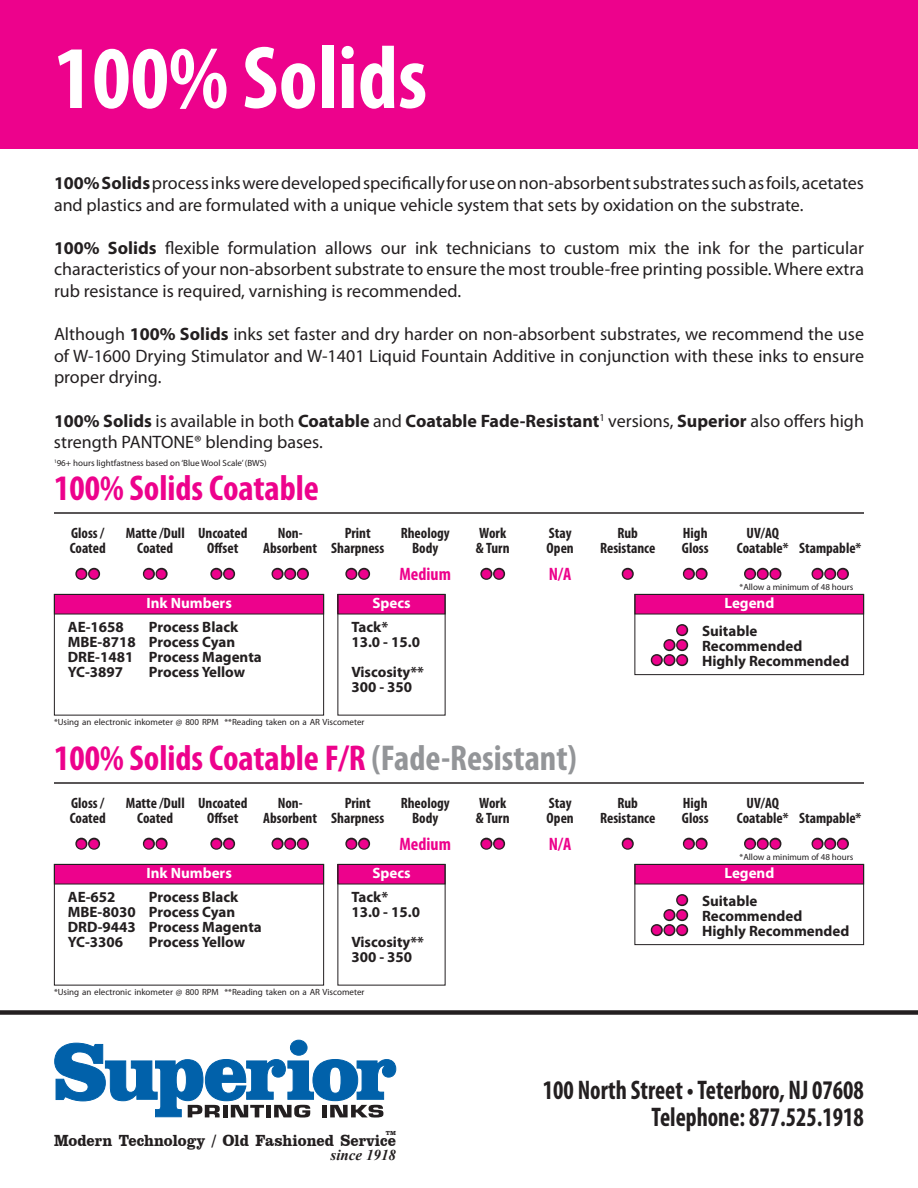
<style>
.page{position:relative;width:918px;height:1188px;background:#fff}
.page>*{position:absolute;margin:0;border:0;box-sizing:border-box;transform-origin:0 0}
.t1{font:700 condensed 90px "Myriad Pro";color:#fff}
.t2{font:700 condensed 36px "Myriad Pro";color:#ed028c}
.t3{font:700 condensed 27px/27px "Myriad Pro";color:#231f20;text-align:right;scale:.9 1}
.t4{font:900 21px "Arial";color:#ed028c}
.t5{font:18px/21.6px "Myriad Pro";color:#231f20}
.t6{font:700 condensed 18px "Myriad Pro";color:#ed028c}
.t7{font:700 16.5px "Clarendon BT";color:#231f20;scale:.9 1}
.t8{font:700 15px/15px "Myriad Pro";color:#231f20}
.t9{font:700 condensed 15px/15px "Myriad Pro";color:#231f20;text-align:center}
.t10{font:700 15px "Myriad Pro";color:#fff}
.t11{font:italic 700 15px "Times New Roman";color:#231f20}
.t12{font:9px "Myriad Pro";color:#231f20}
.t13{font:700 6px "Clarendon BT";color:#231f20}
.s1{font-weight:700}
.s2{color:#939598}
.s3{font-family:"Arial";font-weight:900;font-size:21px;color:#ed028c}
</style>
<div class="page">
<div style="left:0;top:0;width:918px;height:148px;background:#ed028c"></div>
<div style="left:290px;top:1040px;width:17px;height:15px;background:#3c85bd;border-radius:50%"></div>
<div style="left:290px;top:1040px;width:18px;height:16px;border:1px solid #0161aa;border-radius:50%"></div>
<svg style="left:54px;top:1042px;width:342px;height:76px"></svg>
<div style="left:0;top:1010px;width:918px;height:5px;background:#231f20"></div>
<svg style="left:75px;top:567px;width:26px;height:13px"></svg>
<svg style="left:142px;top:567px;width:26px;height:13px"></svg>
<svg style="left:210px;top:567px;width:26px;height:13px"></svg>
<svg style="left:271px;top:567px;width:38px;height:13px"></svg>
<svg style="left:345px;top:567px;width:26px;height:13px"></svg>
<svg style="left:480px;top:567px;width:26px;height:13px"></svg>
<svg style="left:621px;top:567px;width:13px;height:13px"></svg>
<svg style="left:682px;top:567px;width:26px;height:13px"></svg>
<svg style="left:744px;top:567px;width:38px;height:13px"></svg>
<svg style="left:811px;top:567px;width:38px;height:13px"></svg>
<div style="left:635px;top:594px;width:229px;height:20px;background:#ed028c"></div>
<div style="left:634px;top:594px;width:230px;height:81px;border:1px solid #231f20"></div>
<svg style="left:650px;top:624px;width:39px;height:43px"></svg>
<hr style="left:54px;top:512px;width:810px;height:2px;background:#231f20">
<div style="left:54px;top:594px;width:270px;height:20px;background:#ed028c"></div>
<div style="left:54px;top:594px;width:270px;height:122px;border:1px solid #231f20"></div>
<div style="left:338px;top:594px;width:107px;height:20px;background:#ed028c"></div>
<div style="left:635px;top:864px;width:229px;height:20px;background:#ed028c"></div>
<div style="left:634px;top:864px;width:230px;height:81px;border:1px solid #231f20"></div>
<svg style="left:650px;top:894px;width:39px;height:43px"></svg>
<hr style="left:54px;top:782px;width:810px;height:2px;background:#231f20">
<div style="left:54px;top:864px;width:270px;height:20px;background:#ed028c"></div>
<div style="left:54px;top:864px;width:270px;height:122px;border:1px solid #231f20"></div>
<div style="left:338px;top:864px;width:107px;height:20px;background:#ed028c"></div>
<svg style="left:75px;top:837px;width:26px;height:13px"></svg>
<svg style="left:142px;top:837px;width:26px;height:13px"></svg>
<svg style="left:210px;top:837px;width:26px;height:13px"></svg>
<svg style="left:271px;top:837px;width:38px;height:13px"></svg>
<svg style="left:345px;top:837px;width:26px;height:13px"></svg>
<svg style="left:480px;top:837px;width:26px;height:13px"></svg>
<svg style="left:621px;top:837px;width:13px;height:13px"></svg>
<svg style="left:682px;top:837px;width:26px;height:13px"></svg>
<svg style="left:744px;top:837px;width:38px;height:13px"></svg>
<svg style="left:811px;top:837px;width:38px;height:13px"></svg>
<h1 class="t1" style="left:54px;top:22px;width:375px">100% Solids</h1>
<p class="t5" style="left:54px;top:172px;width:812px"><span class="s1">100% Solids</span> process inks were developed specifically for use on non-absorbent substrates such as foils, acetates and plastics and are formulated with a unique vehicle system that sets by oxidation on the substrate.</p>
<p class="t5" style="left:54px;top:237px;width:812px;text-align:justify"><span class="s1">100% Solids</span> flexible formulation allows our ink technicians to custom mix the ink for the particular characteristics of your non-absorbent substrate to ensure the most trouble-free printing possible. Where extra rub resistance is required, varnishing is recommended.</p>
<p class="t5" style="left:54px;top:323px;width:812px;text-align:justify">Although <span class="s1">100% Solids</span> inks set faster and dry harder on non-absorbent substrates, we recommend the use of W-1600 Drying Stimulator and W-1401 Liquid Fountain Additive in conjunction with these inks to ensure proper drying.</p>
<p class="t5" style="left:54px;top:409px;width:812px"><span class="s1">100% Solids</span> is available in both <span class="s1">Coatable</span> and <span class="s1">Coatable Fade-Resistant</span><sup>1</sup> versions, <span class="s1">Superior</span> also offers high strength PANTONE® blending bases.</p>
<h2 class="t2" style="left:54px;top:465px;width:267px">100% Solids Coatable</h2>
<p class="t9" style="left:70px;top:525px;width:38px;text-align:left">Gloss /<br>Coated</p>
<p class="t4" style="left:75px;top:557px;width:27px">●●</p>
<p class="t12" style="left:54px;top:457px;width:214px"><sup>1</sup>96+ hours lightfastness based on ‘Blue Wool Scale’ (BWS)</p>
<p class="t9" style="left:198px;top:525px;width:51px">Uncoated<br>Offset</p>
<p class="t4" style="left:210px;top:557px;width:27px">●●</p>
<p class="t9" style="left:600px;top:525px;width:57px">Rub<br>Resistance</p>
<p class="t4" style="left:621px;top:557px;width:14px">●</p>
<p class="t9" style="left:331px;top:525px;width:55px">Print<br>Sharpness</p>
<p class="t4" style="left:345px;top:557px;width:27px">●●</p>
<p class="t9" style="left:126px;top:525px;width:60px">Matte /Dull<br>Coated</p>
<p class="t4" style="left:143px;top:557px;width:27px">●●</p>
<p class="t9" style="left:401px;top:525px;width:51px">Rheology<br>Body</p>
<p class="t6" style="left:400px;top:563px;width:53px">Medium</p>
<p class="t9" style="left:476px;top:525px;width:35px;text-align:left">Work &amp; Turn</p>
<p class="t4" style="left:480px;top:557px;width:27px">●●</p>
<p class="t9" style="left:682px;top:525px;width:28px;text-align:left">High<br>Gloss</p>
<p class="t4" style="left:683px;top:557px;width:27px">●●</p>
<p class="t9" style="left:263px;top:525px;width:55px">Non-<br>Absorbent</p>
<p class="t4" style="left:271px;top:557px;width:40px">●●●</p>
<p class="t9" style="left:737px;top:525px;width:53px">UV/AQ<br>Coatable*</p>
<p class="t4" style="left:744px;top:557px;width:40px">●●●</p>
<p class="t9" style="left:547px;top:525px;width:29px;text-align:left">Stay<br>Open</p>
<p class="t6" style="left:549px;top:563px;width:24px">N/A</p>
<p class="t9" style="left:799px;top:540px;width:64px">Stampable*</p>
<p class="t4" style="left:811px;top:557px;width:40px">●●●</p>
<p class="t10" style="left:146px;top:593px;width:87px">Ink Numbers</p>
<p class="t8" style="left:68px;top:619px;width:195px;text-indent:81px">Process Black<br>MBE-8718 Process Cyan<br>DRE-1481 Process Magenta<br>YC-3897</p>
<p class="t8" style="left:68px;top:619px;width:57px">AE-1658</p>
<p class="t8" style="left:149px;top:664px;width:98px">Process Yellow</p>
<p class="t10" style="left:373px;top:593px;width:40px">Specs</p>
<p class="t8" style="left:351px;top:619px;width:70px">Tack*<br>13.0 - 15.0</p>
<p class="t8" style="left:351px;top:664px;width:74px">Viscosity**<br>300 - 350</p>
<p class="t12" style="left:54px;top:717px;width:312px">*Using an electronic inkometer @ 800 RPM **Reading taken on a AR Viscometer</p>
<h2 class="t2" style="left:54px;top:735px;width:524px">100% Solids Coatable F/R <span class="s2">(Fade-Resistant)</span></h2>
<p class="t9" style="left:70px;top:795px;width:38px;text-align:left">Gloss /<br>Coated</p>
<p class="t4" style="left:75px;top:827px;width:27px">●●</p>
<p class="t9" style="left:126px;top:795px;width:60px">Matte /Dull<br>Coated</p>
<p class="t4" style="left:143px;top:827px;width:27px">●●</p>
<p class="t9" style="left:198px;top:795px;width:51px">Uncoated<br>Offset</p>
<p class="t4" style="left:210px;top:827px;width:27px">●●</p>
<p class="t10" style="left:146px;top:863px;width:87px">Ink Numbers</p>
<p class="t9" style="left:263px;top:795px;width:55px">Non-<br>Absorbent</p>
<p class="t4" style="left:271px;top:827px;width:40px">●●●</p>
<p class="t8" style="left:68px;top:889px;width:195px;text-indent:81px">Process Black<br>MBE-8030 Process Cyan<br>DRD-9443 Process Magenta<br>YC-3306</p>
<p class="t8" style="left:68px;top:889px;width:49px">AE-652</p>
<p class="t8" style="left:149px;top:934px;width:98px">Process Yellow</p>
<p class="t9" style="left:331px;top:795px;width:55px">Print<br>Sharpness</p>
<p class="t4" style="left:345px;top:827px;width:27px">●●</p>
<p class="t9" style="left:401px;top:795px;width:51px">Rheology<br>Body</p>
<p class="t6" style="left:400px;top:832px;width:53px">Medium</p>
<p class="t10" style="left:373px;top:863px;width:40px">Specs</p>
<p class="t8" style="left:351px;top:889px;width:70px">Tack*<br>13.0 - 15.0</p>
<p class="t8" style="left:351px;top:934px;width:74px">Viscosity**<br>300 - 350</p>
<p class="t12" style="left:54px;top:987px;width:312px">*Using an electronic inkometer @ 800 RPM **Reading taken on a AR Viscometer</p>
<p class="t9" style="left:476px;top:795px;width:35px;text-align:left">Work &amp; Turn</p>
<p class="t4" style="left:480px;top:827px;width:27px">●●</p>
<p class="t9" style="left:547px;top:795px;width:29px;text-align:left">Stay<br>Open</p>
<p class="t6" style="left:549px;top:832px;width:24px">N/A</p>
<p class="t12" style="left:740px;top:582px;width:115px">*Allow a minimum of 48 hours</p>
<p class="t10" style="left:724px;top:593px;width:51px">Legend</p>
<p class="t8" style="left:676px;top:623px;width:83px"><span class="s3">●</span> Suitable</p>
<p class="t8" style="left:663px;top:638px;width:141px"><span class="s3">●●</span> Recommended</p>
<p class="t8" style="left:650px;top:653px;width:200px"><span class="s3">●●●</span> Highly Recommended</p>
<p class="t9" style="left:600px;top:795px;width:57px">Rub<br>Resistance</p>
<p class="t4" style="left:621px;top:827px;width:14px">●</p>
<p class="t9" style="left:682px;top:795px;width:28px;text-align:left">High<br>Gloss</p>
<p class="t4" style="left:683px;top:827px;width:27px">●●</p>
<p class="t9" style="left:737px;top:795px;width:53px">UV/AQ<br>Coatable*</p>
<p class="t4" style="left:744px;top:827px;width:40px">●●●</p>
<p class="t9" style="left:799px;top:810px;width:64px">Stampable*</p>
<p class="t4" style="left:811px;top:827px;width:40px">●●●</p>
<p class="t12" style="left:740px;top:852px;width:115px">*Allow a minimum of 48 hours</p>
<p class="t10" style="left:724px;top:863px;width:51px">Legend</p>
<p class="t8" style="left:676px;top:893px;width:83px"><span class="s3">●</span> Suitable</p>
<p class="t8" style="left:663px;top:908px;width:141px"><span class="s3">●●</span> Recommended</p>
<p class="t8" style="left:650px;top:923px;width:200px"><span class="s3">●●●</span> Highly Recommended</p>
<p class="t13" style="left:386px;top:1129px;width:12px">TM</p>
<p class="t7" style="left:54px;top:1130px;width:381px">Modern Technology / Old Fashioned Service</p>
<p class="t11" style="left:331px;top:1145px;width:67px">since 1918</p>
<h3 class="t3" style="left:543px;top:1076px;width:358px">100 North Street • Teterboro, NJ 07608<br>Telephone: 877.525.1918</h3>
</div>
